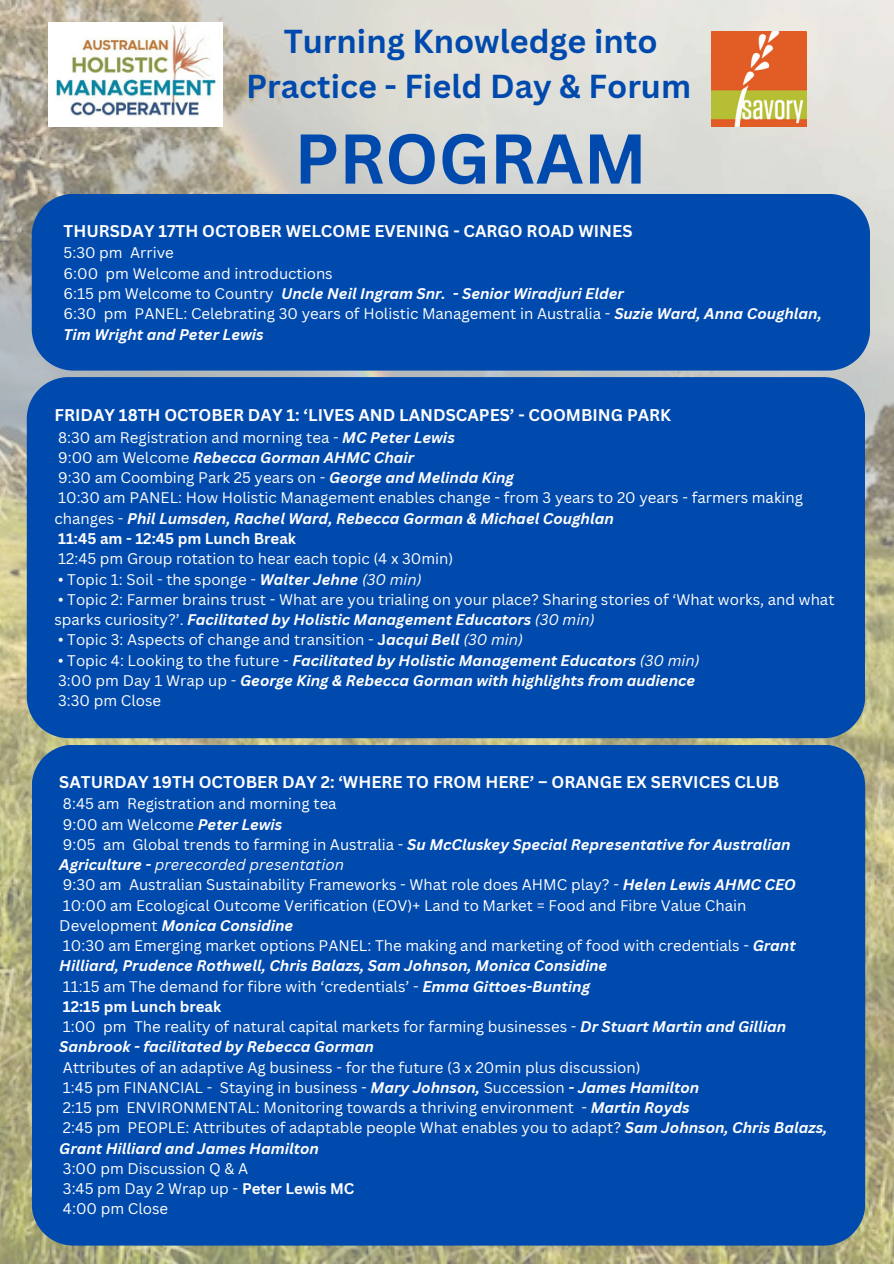
<style>
.page{position:relative;width:894px;height:1264px;background:#fff}
.page>*{position:absolute;margin:0;border:0;box-sizing:border-box;transform-origin:0 0}
.t1{font:700 68.7px "Canva Sans";color:#004aad}
.t2{font:700 32.25px/45px "Canva Sans";color:#004aad;text-align:center}
.t3{font:700 16.5px "Canva Sans";color:#fff}
.t4{font:15px/20.2px "Canva Sans";color:#fff}
.t5{font:italic 700 15px/20.2px "Canva Sans";color:#fff}
.t6{font:700 15px "Canva Sans";color:#fff}
.s1{font-weight:700;font-style:italic}
.s2{font-weight:400;font-style:normal}
.s3{font-style:italic}
.s4{font-weight:700}
.s5{font-weight:400}
</style>
<div class="page">
<img style="left:0;top:0;width:893px;height:1263px">
<div style="left:32px;top:194px;width:837px;height:176px;background:#004aad"></div>
<div style="left:27px;top:377px;width:837px;height:361px;background:#004aad"></div>
<div style="left:32px;top:744px;width:833px;height:501px;background:#004aad"></div>
<img style="left:711px;top:32px;width:94px;height:94px">
<img style="left:48px;top:22px;width:174px;height:104px">
<h2 class="t2" style="left:246px;top:18px;width:446px">Turning Knowledge into<br>Practice - Field Day &amp; Forum</h2>
<h1 class="t1" style="left:294px;top:110px;width:354px">PROGRAM</h1>
<p class="t3" style="left:64px;top:219px;width:570px">THURSDAY 17TH OCTOBER WELCOME EVENING - CARGO ROAD WINES</p>
<h1 class="t4" style="left:64px;top:242px;width:112px">5:30 pm Arrive</h1>
<p class="t4" style="left:64px;top:263px;width:270px">6:00 pm Welcome and introductions</p>
<p class="t4" style="left:64px;top:283px;width:383px">6:15 pm Welcome to Country <span class="s1">Uncle Neil Ingram Snr.</span></p>
<p class="t5" style="left:452px;top:283px;width:172px">- Senior Wiradjuri Elder</p>
<p class="t4" style="left:64px;top:303px;width:65px">6:30 pm</p>
<p class="t4" style="left:64px;top:303px;width:759px;text-indent:71px">PANEL: Celebrating 30 years of Holistic Management in Australia - <span class="s1">Suzie Ward, Anna Coughlan,<br>Tim Wright and Peter Lewis</span></p>
<p class="t3" style="left:54px;top:403px;width:618px">FRIDAY 18TH OCTOBER DAY 1: ‘LIVES AND LANDSCAPES’ - COOMBING PARK</p>
<p class="t4" style="left:58px;top:427px;width:398px">8:30 am Registration and morning tea - <span class="s1">MC Peter Lewis</span></p>
<p class="t5" style="left:58px;top:447px;width:357px"><span class="s2">9:00 am Welcome</span> Rebecca Gorman AHMC Chair</p>
<p class="t4" style="left:58px;top:467px;width:457px">9:30 am Coombing Park 25 years on - <span class="s1">George and Melinda King</span></p>
<p class="t4" style="left:54px;top:487px;width:750px">10:30 am PANEL: How Holistic Management enables change - from 3 years to 20 years - farmers making changes - <span class="s1">Phil Lumsden, Rachel Ward, Rebecca Gorman &amp; Michael Coughlan</span></p>
<p class="t6" style="left:58px;top:528px;width:239px">11:45 am - 12:45 pm Lunch Break</p>
<p class="t4" style="left:58px;top:548px;width:396px">12:45 pm Group rotation to hear each topic (4 x 30min)</p>
<p class="t4" style="left:58px;top:568px;width:365px">• Topic 1: Soil - the sponge - <span class="s1">Walter Jehne</span> <span class="s3">(30 min)</span></p>
<p class="t4" style="left:54px;top:589px;width:781px">• Topic 2: Farmer brains trust - What are you trialing on your place? Sharing stories of ‘What works, and what sparks curiosity?’. <span class="s1">Facilitated by Holistic Management Educators</span> <span class="s3">(30 min)</span></p>
<p class="t4" style="left:58px;top:629px;width:466px">• Topic 3: Aspects of change and transition - <span class="s4">J</span><span class="s1">acqui Bell</span> <span class="s3">(30 min)</span></p>
<p class="t5" style="left:58px;top:649px;width:642px"><span class="s2">• Topic 4: Looking to the future -</span> Facilitated by Holistic Management Educators <span class="s5">(30 min)</span></p>
<p class="t5" style="left:58px;top:670px;width:638px"><span class="s2">3:00 pm Day 1 Wrap up -</span> George King &amp; Rebecca Gorman with highlights from audience</p>
<p class="t4" style="left:58px;top:690px;width:104px">3:30 pm Close</p>
<p class="t3" style="left:59px;top:770px;width:721px">SATURDAY 19TH OCTOBER DAY 2: ‘WHERE TO FROM HERE’ – ORANGE EX SERVICES CLUB</p>
<p class="t4" style="left:63px;top:793px;width:275px">8:45 am Registration and morning tea</p>
<p class="t4" style="left:63px;top:813px;width:221px">9:00 am Welcome <span class="s1">Peter Lewis</span></p>
<p class="t5" style="left:59px;top:833px;width:732px"><span class="s2">9:05 am Global trends to farming in Australia -</span> Su McCluskey Special Representative for Australian<br>Agriculture - <span class="s5">prerecorded presentation</span></p>
<p class="t4" style="left:63px;top:874px;width:734px">9:30 am Australian Sustainability Frameworks - What role does AHMC play? - <span class="s1">Helen Lewis AHMC CEO</span></p>
<p class="t4" style="left:59px;top:894px;width:688px">10:00 am Ecological Outcome Verification (EOV)+ Land to Market = Food and Fibre Value Chain<br>Development <span class="s1">Monica Considine</span></p>
<p class="t4" style="left:59px;top:935px;width:737px">10:30 am Emerging market options PANEL: The making and marketing of food with credentials - <span class="s1">Grant<br>Hilliard, Prudence Rothwell, Chris Balazs, Sam Johnson, Monica Considine</span></p>
<p class="t4" style="left:63px;top:975px;width:528px">11:15 am The demand for fibre with ‘credentials’ - <span class="s1">Emma Gittoes-Bunting</span></p>
<p class="t6" style="left:63px;top:995px;width:160px">12:15 pm Lunch break</p>
<p class="t4" style="left:59px;top:1016px;width:728px">1:00 pm The reality of natural capital markets for farming businesses - <span class="s1">Dr Stuart Martin and Gillian<br>Sanbrook - facilitated by Rebecca Gorman</span></p>
<p class="t4" style="left:63px;top:1056px;width:579px">Attributes of an adaptive Ag business - for the future (3 x 20min plus discussion)</p>
<p class="t4" style="left:63px;top:1076px;width:637px">1:45 pm FINANCIAL - Staying in business - <span class="s1">Mary Johnson,</span> Succession <span class="s1">- James Hamilton</span></p>
<p class="t4" style="left:63px;top:1097px;width:627px">2:15 pm ENVIRONMENTAL: Monitoring towards a thriving environment - <span class="s1">Martin Royds</span></p>
<p class="t4" style="left:59px;top:1117px;width:769px">2:45 pm PEOPLE: Attributes of adaptable people What enables you to adapt? <span class="s1">Sam Johnson, Chris Balazs,<br>Grant Hilliard and James Hamilton</span></p>
<p class="t4" style="left:63px;top:1157px;width:187px">3:00 pm Discussion Q &amp; A</p>
<p class="t4" style="left:63px;top:1178px;width:293px">3:45 pm Day 2 Wrap up - <span class="s4">Peter Lewis MC</span></p>
<p class="t4" style="left:63px;top:1198px;width:107px">4:00 pm Close</p>
</div>
